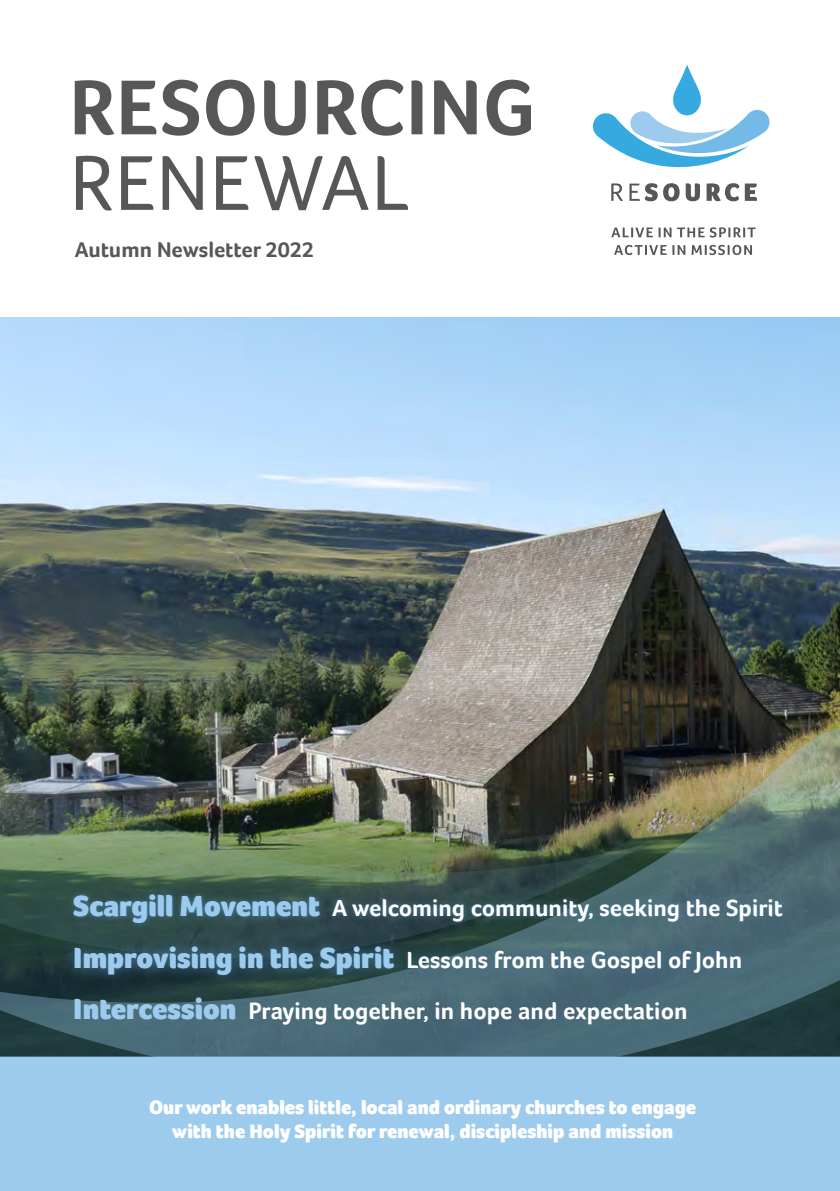
<style>
.page{position:relative;width:840px;height:1191px;background:#fff}
.page>*{position:absolute;margin:0;border:0;box-sizing:border-box;transform-origin:0 0}
.t1{font:700 24px/51.6px "Foco";color:#fff}
.t2{font:700 22px "Foco";color:#575756}
.t3{font:900 20px/24px "Foco";color:#fff;text-align:center}
.s1{font-weight:900;font-size:30px;color:#9dcbee}
</style>
<div class="page">
<img style="left:0;top:317px;width:839px;height:404px">
<div style="left:0;top:1056px;width:839px;height:135px;background:#9dcbee"></div>
<svg style="left:76px;top:156px;width:332px;height:54px"></svg>
<svg style="left:75px;top:80px;width:455px;height:56px"></svg>
<svg style="left:0;top:721px;width:839px;height:336px;background:#4a6366"></svg>
<img style="left:0;top:676px;width:647px;height:282px">
<svg style="left:68px;top:888px;width:720px;height:40px;background:#3a5a61"></svg>
<svg style="left:62px;top:933px;width:691px;height:54px;background:#385861"></svg>
<svg style="left:592px;top:65px;width:178px;height:103px"></svg>
<svg style="left:611px;top:183px;width:11px;height:18px"></svg>
<svg style="left:629px;top:183px;width:50px;height:18px"></svg>
<svg style="left:685px;top:183px;width:14px;height:18px"></svg>
<svg style="left:706px;top:183px;width:32px;height:18px"></svg>
<svg style="left:744px;top:183px;width:12px;height:18px"></svg>
<svg style="left:614px;top:245px;width:137px;height:10px"></svg>
<svg style="left:611px;top:227px;width:144px;height:10px"></svg>
<p class="t2" style="left:75px;top:236px;width:241px">Autumn Newsletter 2022</p>
<p class="t1" style="left:73px;top:882px;width:710px"><span class="s1">Scargill Movement</span> A welcoming community, seeking the Spirit<br><span class="s1">Improvising in the Spirit</span> Lessons from the Gospel of John<br><span class="s1">Intercession</span> Praying together, in hope and expectation</p>
<p class="t3" style="left:149px;top:1095px;width:548px">Our work enables little, local and ordinary churches to engage with the Holy Spirit for renewal, discipleship and mission</p>
</div>
